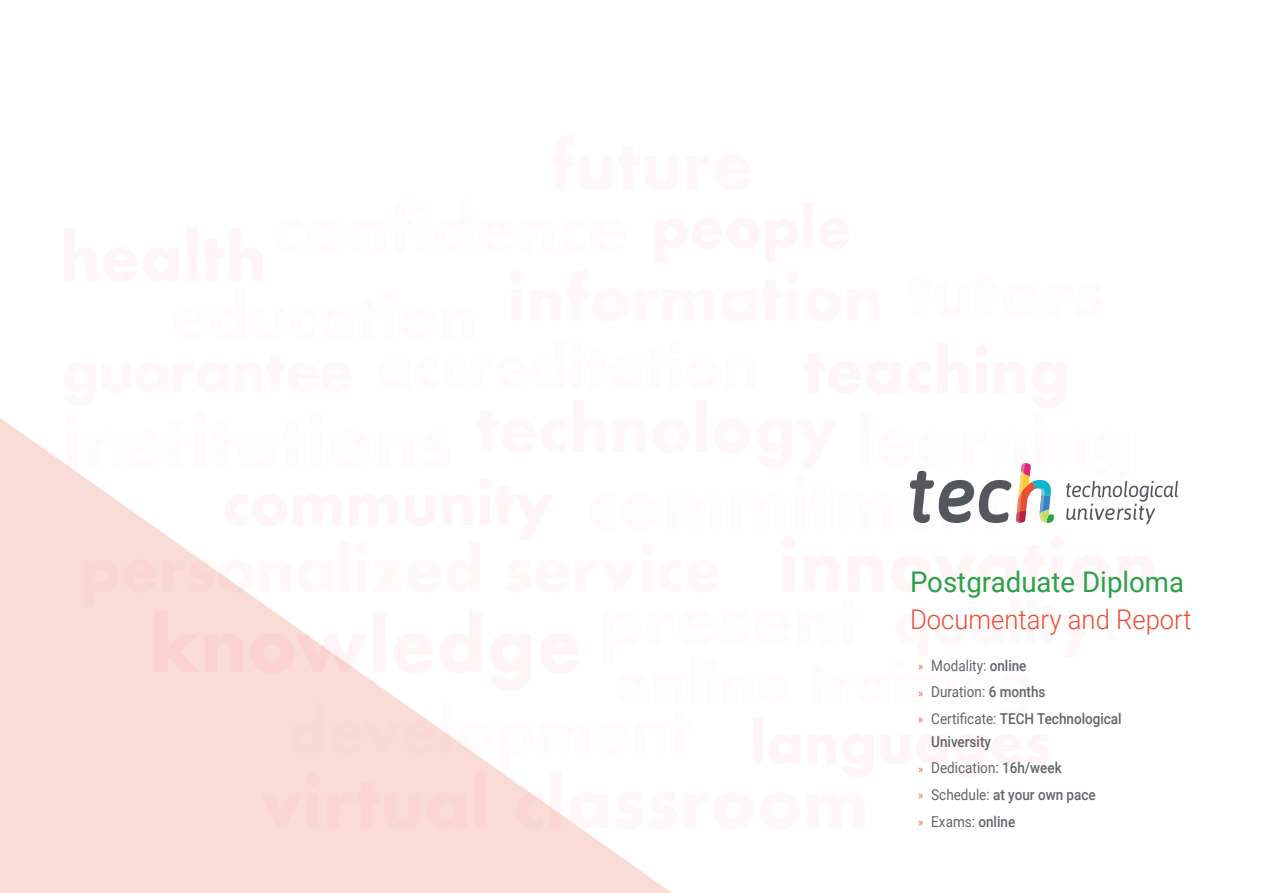
<style>
.page{position:relative;width:1263px;height:893px;background:#fff}
.page>*{position:absolute;margin:0;border:0;box-sizing:border-box;transform-origin:0 0}
.t1{font:28.5px "Roboto";color:#2ca14b}
.t2{font:300 27px "Roboto";color:#e94d35;scale:.95 1}
.t3{font:500 15px/26.7px "Roboto";color:#61646a;scale:.9 1}
.t4{font:15px/26.7px "Roboto";color:#61646a;scale:.9 1}
.s1{font-family:"Myriad Pro";font-size:12px;color:#e94d35}
.s2{font-weight:500}
.s3{font-family:"Myriad Pro";font-weight:400;font-size:12px;color:#e94d35}
.s4{font-weight:400}
</style>
<div class="page">
<div style="left:0;top:418px;width:672px;height:475px;background:#fadcd7"></div>
<svg style="left:64px;top:418px;width:1114px;height:411px"></svg>
<h1 class="t1" style="left:910px;top:562px;width:276px">Postgraduate Diploma</h1>
<h2 class="t2" style="left:910px;top:601px;width:298px">Documentary and Report</h2>
<p class="t4" style="left:918px;top:651px;width:227px"><span class="s1">»</span> Modality: <span class="s2">online<br></span><span class="s1">»</span> Duration: <span class="s2">6 months<br></span><span class="s1">»</span> Certificate: <span class="s2">TECH Technological</span></p>
<p class="t3" style="left:918px;top:727px;width:198px;text-indent:13px">University<br><span class="s3">»</span> <span class="s4">Dedication:</span> 16h/week<br><span class="s3">»</span> <span class="s4">Schedule:</span> at your own pace <span class="s3">»</span> <span class="s4">Exams:</span> online</p>
</div>
